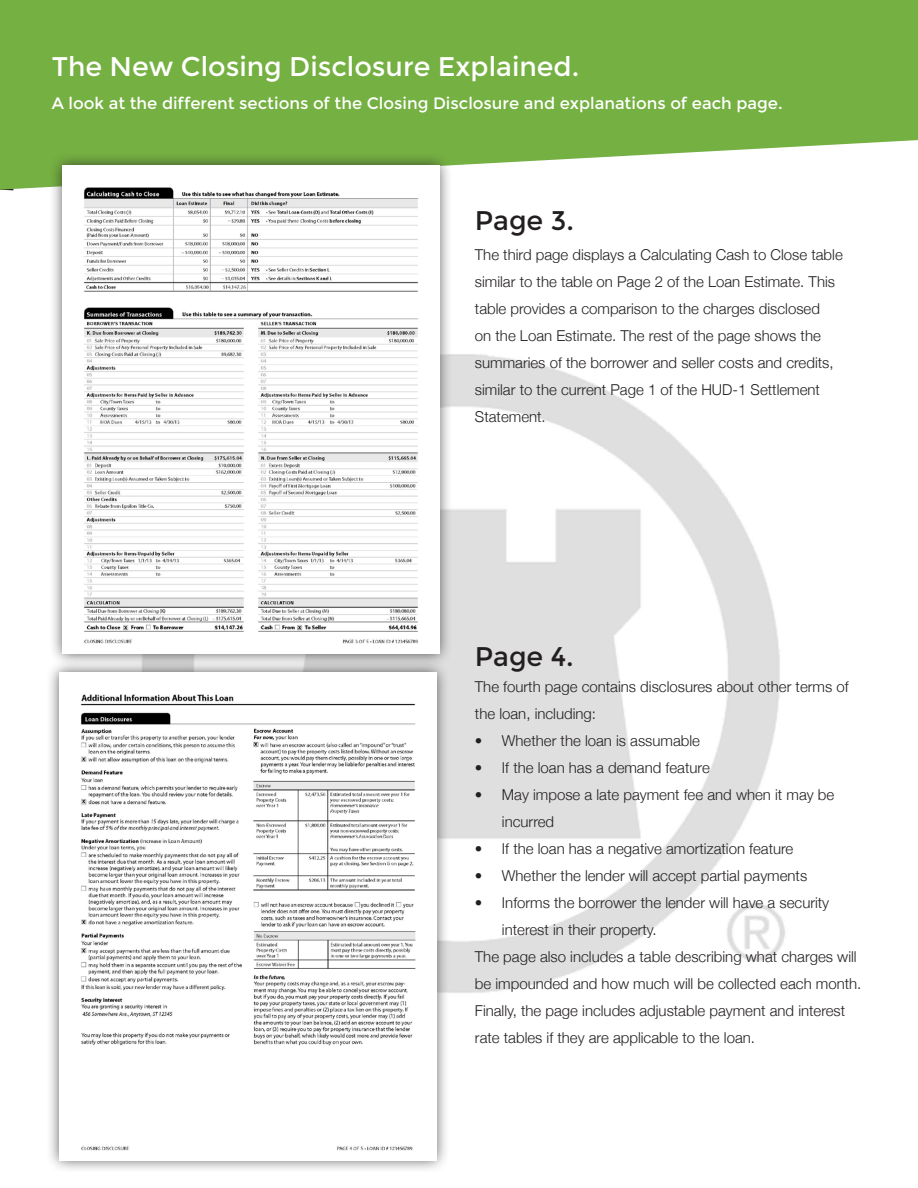
<style>
.page{position:relative;width:918px;height:1188px;background:#fff}
.page>*{position:absolute;margin:0;border:0;box-sizing:border-box;transform-origin:0 0}
.t1{font:27px "Montserrat";color:#fff}
.t2{font:27px "Montserrat";color:#231f20}
.t3{font:16.5px "Montserrat";color:#fff}
.t4{font:300 15px/27px "Helvetica Neue";color:#231f20}
</style>
<div class="page">
<img style="left:450px;top:354px;width:336px;height:639px">
<svg style="left:0;top:0;width:918px;height:190px;background:#84b856"></svg>
<div style="left:49px;top:152px;width:404px;height:515px;background:#231f20;opacity:.75"></div>
<img style="left:62px;top:166px;width:377px;height:487px">
<div style="left:46px;top:659px;width:404px;height:515px;background:#231f20;opacity:.75"></div>
<img style="left:59px;top:672px;width:377px;height:488px">
<p class="t1" style="left:52px;top:50px;width:529px">The New Closing Disclosure Explained.</p>
<p class="t3" style="left:52px;top:93px;width:732px">A look at the different sections of the Closing Disclosure and explanations of each page.</p>
<p class="t2" style="left:475px;top:205px;width:100px">Page 3.</p>
<p class="t4" style="left:475px;top:240px;width:369px">The third page displays a Calculating Cash to Close table similar to the table on Page 2 of the Loan Estimate. This table provides a comparison to the charges disclosed<br>on the Loan Estimate. The rest of the page shows the summaries of the borrower and seller costs and credits, similar to the current Page 1 of the HUD-1 Settlement Statement.</p>
<p class="t2" style="left:475px;top:641px;width:100px">Page 4.</p>
<p class="t4" style="left:475px;top:672px;width:375px">The fourth page contains disclosures about other terms of the loan, including:</p>
<p class="t4" style="left:475px;top:726px;width:227px">• Whether the loan is assumable</p>
<p class="t4" style="left:475px;top:753px;width:236px">• If the loan has a demand feature</p>
<p class="t4" style="left:502px;top:780px;width:334px;text-indent:-27px">• May impose a late payment fee and when it may be incurred</p>
<p class="t4" style="left:475px;top:834px;width:320px">• If the loan has a negative amortization feature</p>
<p class="t4" style="left:475px;top:861px;width:334px">• Whether the lender will accept partial payments</p>
<p class="t4" style="left:502px;top:888px;width:329px;text-indent:-27px">• Informs the borrower the lender will have a security interest in their property.</p>
<p class="t4" style="left:475px;top:942px;width:388px">The page also includes a table describing what charges will be impounded and how much will be collected each month.<br>Finally, the page includes adjustable payment and interest rate tables if they are applicable to the loan.</p>
</div>
